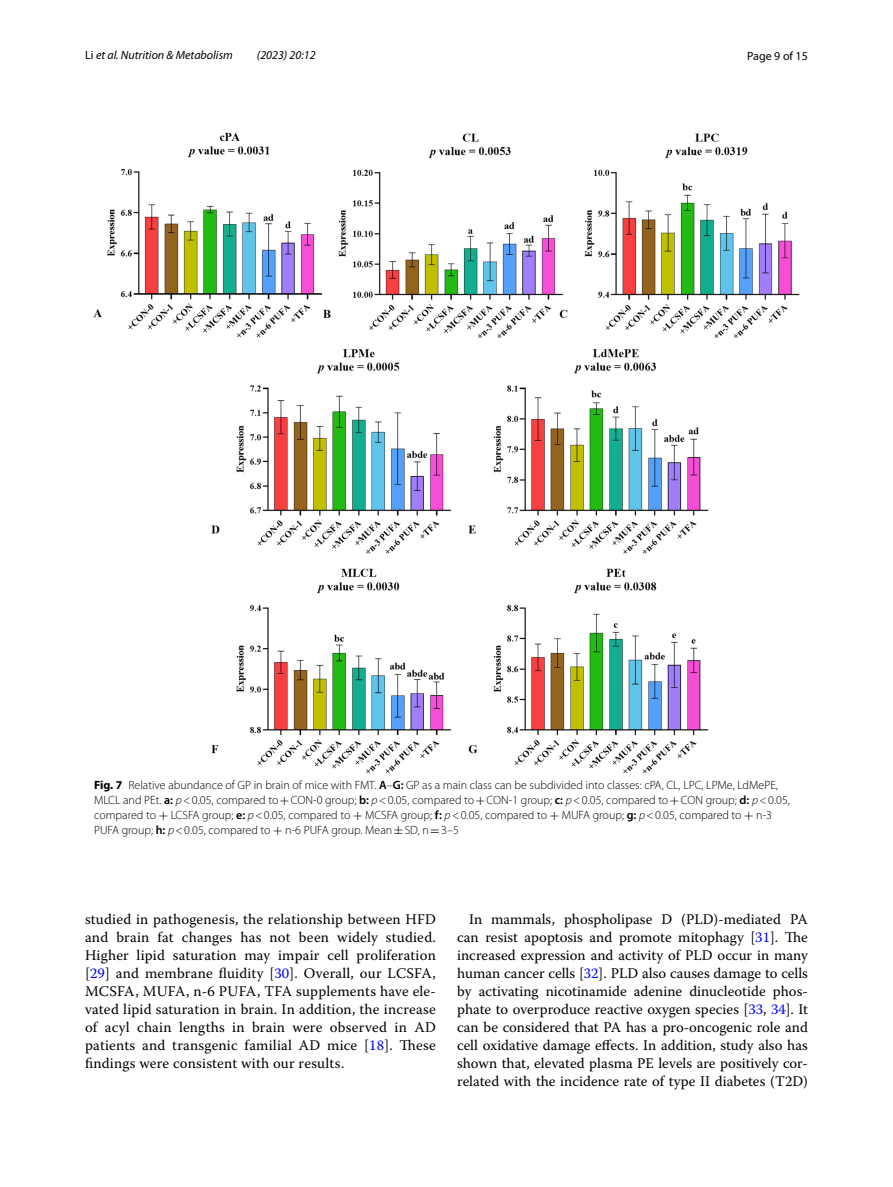
<style>
.page{position:relative;width:893px;height:1187px;background:#fff}
.page>*{position:absolute;margin:0;border:0;box-sizing:border-box;transform-origin:0 0}
.t1{font:14.7px/18px "Warnock Pro";letter-spacing:.01em;color:#000;text-align:justify}
.t2{font:300 12px/15px "Myriad Pro";color:#000}
.t3{font:italic 12px "Myriad Pro";color:#000}
.t4{font:12px "Myriad Pro";color:#000}
.s1{font-style:normal}
.s2{font-weight:700}
.s3{font-weight:600}
.s4{font-style:italic}
.s5{font-family:"MTSY";font-weight:400}
.s6{color:#00f}
</style>
<div class="page">
<img style="left:94px;top:133px;width:705px;height:640px">
<p class="t3" style="left:85px;top:48px;width:149px"><span class="s1">Li</span> et al. Nutrition &amp; Metabolism</p>
<p class="t3" style="left:257px;top:48px;width:60px">(2023) 20:12</p>
<p class="t4" style="left:747px;top:48px;width:62px">Page 9 of 15</p>
<p class="t2" style="left:94px;top:777px;width:697px"><span class="s2">Fig. 7</span> Relative abundance of GP in brain of mice with FMT. <span class="s3">A</span>–<span class="s3">G:</span> GP as a main class can be subdivided into classes: cPA, CL, LPC, LPMe, LdMePE, MLCL and PEt. <span class="s3">a:</span> <span class="s4">p</span>&lt;0.05, compared to<span class="s5">+</span>CON-0 group; <span class="s3">b:</span> <span class="s4">p</span>&lt;0.05, compared to<span class="s5">+</span>CON-1 group; <span class="s3">c:</span> <span class="s4">p</span>&lt;0.05, compared to<span class="s5">+</span>CON group; <span class="s3">d:</span> <span class="s4">p</span>&lt;0.05, compared to <span class="s5">+</span> LCSFA group; <span class="s3">e:</span> <span class="s4">p</span>&lt;0.05, compared to <span class="s5">+</span> MCSFA group; <span class="s3">f:</span> <span class="s4">p</span>&lt;0.05, compared to <span class="s5">+</span> MUFA group; <span class="s3">g:</span> <span class="s4">p</span>&lt;0.05, compared to <span class="s5">+</span> n-3<br>PUFA group; <span class="s3">h:</span> <span class="s4">p</span>&lt;0.05, compared to <span class="s5">+</span> n-6 PUFA group. Mean<span class="s5">±</span>SD, n<span class="s5">=</span>3–5</p>
<p class="t1" style="left:85px;top:910px;width:352px">studied in pathogenesis, the relationship between HFD and brain fat changes has not been widely studied.<br>Higher lipid saturation may impair cell proliferation [<span class="s6">29</span>] and membrane fluidity [<span class="s6">30</span>]. Overall, our LCSFA, MCSFA, MUFA, n-6 PUFA, TFA supplements have ele&shy;vated lipid saturation in brain. In addition, the increase of acyl chain lengths in brain were observed in AD patients and transgenic familial AD mice [<span class="s6">18</span>]. These findings were consistent with our results.</p>
<p class="t1" style="left:457px;top:910px;width:352px;text-indent:12px">In mammals, phospholipase D (PLD)-mediated PA can resist apoptosis and promote mitophagy [<span class="s6">31</span>]. The increased expression and activity of PLD occur in many human cancer cells [<span class="s6">32</span>]. PLD also causes damage to cells by activating nicotinamide adenine dinucleotide phos&shy;phate to overproduce reactive oxygen species [<span class="s6">33</span>, <span class="s6">34</span>]. It can be considered that PA has a pro-oncogenic role and cell oxidative damage effects. In addition, study also has shown that, elevated plasma PE levels are positively cor&shy;related with the incidence rate of type II diabetes (T2D)</p>
</div>
